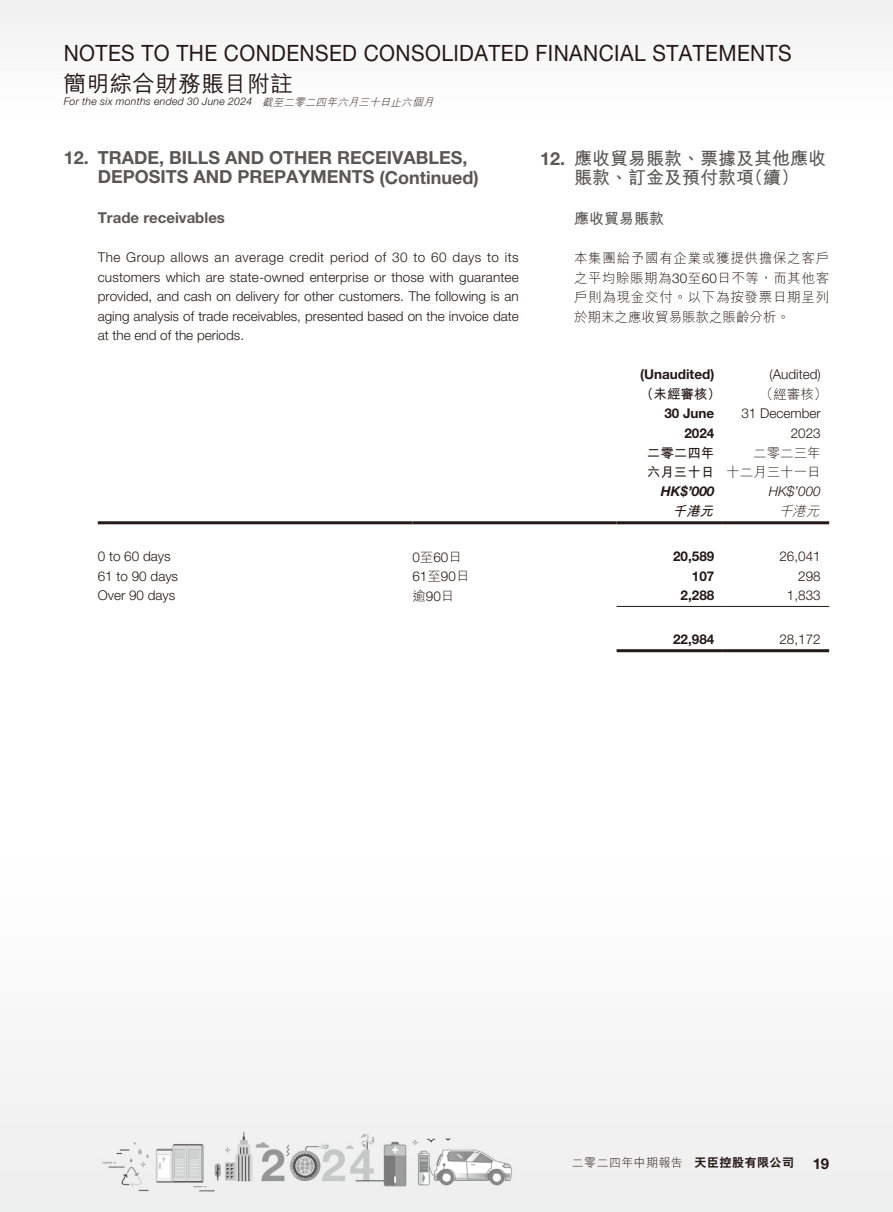
<style>
.page{position:relative;width:893px;height:1212px;background:#fff}
.page>*{position:absolute;margin:0;border:0;box-sizing:border-box;transform-origin:0 0}
.t1{font:22.5px "Helvetica Neue LT Std";letter-spacing:.02em;color:#231916;scale:.93 1}
.t2{font:22.5px "M Hei HK Medium E Ten B5 H";letter-spacing:.02em;color:#231916}
.t3{font:700 18px/19.5px "Helvetica Neue LT Std";color:#595857}
.t4{font:18px/19.5px "M Hei HK Bold E Ten B5 H";color:#595857;text-align:center}
.t5{font:700 15px "Helvetica Neue LT Std";color:#595857}
.t6{font:15px "M Hei HK Bold E Ten B5 H";color:#595857}
.t7{font:700 15px "Helvetica Neue LT Std";color:#231916}
.t8{font:300 13.5px/19.5px "Helvetica Neue LT Std";color:#231916;text-align:justify}
.t9{font:13.5px/19.5px "M Hei HK Light E Ten B5 H";letter-spacing:.02em;color:#231916;text-align:justify}
.t10{font:700 13.5px/19.5px "Helvetica Neue LT Std";color:#231916;text-align:right}
.t11{font:13.5px/19.5px "M Hei HK Bold E Ten B5 H";color:#231916}
.t12{font:13.5px/19.5px "M Hei HK Light E Ten B5 H";color:#231916;text-align:right}
.t13{font:italic 700 13.5px "Helvetica Neue LT Std";color:#231916}
.t14{font:italic 300 13.5px "Helvetica Neue LT Std";color:#231916}
.t15{font:italic 13.5px "M Hei HK Bold E Ten B5 H";color:#231916}
.t16{font:italic 13.5px "M Hei HK Light E Ten B5 H";color:#231916}
.t17{font:12px "M Hei HK Light E Ten B5 H";letter-spacing:.03em;color:#231916}
.t18{font:italic 300 10.5px "Helvetica Neue LT Std";letter-spacing:.02em;color:#231916}
.s1{font-family:"M Hei HK Light E Ten B5 H";font-weight:400}
.s2{font-family:"Helvetica Neue LT Std";font-weight:700}
.s3{font-family:"Helvetica Neue LT Std";font-weight:300}
.s4{font-family:"C Hei 2 HK Xbold E Ten B5 H"}
</style>
<div class="page">
<img style="left:0;top:0;width:893px;height:1212px">
<hr style="left:98px;top:521px;width:314px;height:3px;background:#231916">
<hr style="left:412px;top:521px;width:205px;height:3px;background:#231916">
<hr style="left:617px;top:521px;width:106px;height:3px;background:#231916">
<hr style="left:723px;top:521px;width:106px;height:3px;background:#231916">
<hr style="left:617px;top:606px;width:106px;height:1px;background:#231916">
<hr style="left:723px;top:606px;width:106px;height:1px;background:#231916">
<hr style="left:617px;top:649px;width:106px;height:3px;background:#231916">
<hr style="left:723px;top:649px;width:106px;height:3px;background:#231916">
<h1 class="t1" style="left:64px;top:45px;width:784px">NOTES TO THE CONDENSED CONSOLIDATED FINANCIAL STATEMENTS</h1>
<h1 class="t2" style="left:64px;top:75px;width:231px">簡明綜合財務賬目附註</h1>
<p class="t18" style="left:64px;top:98px;width:374px">For the six months ended 30 June 2024 <span class="s1">截至二零二四年六月三十日止六個月</span></p>
<h2 class="t3" style="left:98px;top:149px;width:383px;text-indent:-34px">12. TRADE, BILLS AND OTHER RECEIVABLES,<br>DEPOSITS AND PREPAYMENTS (Continued)</h2>
<p class="t5" style="left:98px;top:212px;width:129px">Trade receivables</p>
<p class="t8" style="left:98px;top:249px;width:422px">The Group allows an average credit period of 30 to 60 days to its customers which are state-owned enterprise or those with guarantee provided, and cash on delivery for other customers. The following is an aging analysis of trade receivables, presented based on the invoice date at the end of the periods.</p>
<h2 class="t4" style="left:540px;top:151px;width:288px"><span class="s2">12.</span> 應收貿易賬款、票據及其他應收賬款、訂金及預付款項（續）</h2>
<p class="t6" style="left:574px;top:212px;width:91px">應收貿易賬款</p>
<p class="t9" style="left:574px;top:250px;width:257px">本集團給予國有企業或獲提供擔保之客戶之平均賒賬期為<span class="s3">30</span>至<span class="s3">60</span>日不等，而其他客戶則為現金交付。以下為按發票日期呈列於期末之應收貿易賬款之賬齡分析。</p>
<p class="t10" style="left:640px;top:366px;width:76px">(Unaudited)</p>
<p class="t8" style="left:769px;top:366px;width:53px">(Audited)</p>
<p class="t11" style="left:640px;top:386px;width:82px">（未經審核）</p>
<p class="t9" style="left:760px;top:386px;width:69px">（經審核）</p>
<p class="t10" style="left:664px;top:405px;width:52px">30 June<br>2024</p>
<p class="t8" style="left:741px;top:405px;width:81px;text-align:right">31 December<br>2023</p>
<p class="t11" style="left:647px;top:445px;width:69px">二零二四年六月三十日</p>
<p class="t12" style="left:726px;top:445px;width:96px">二零二三年<br>十二月三十一日</p>
<p class="t13" style="left:661px;top:486px;width:55px">HK$’000</p>
<p class="t14" style="left:769px;top:486px;width:54px">HK$’000</p>
<p class="t15" style="left:672px;top:506px;width:45px">千港元</p>
<p class="t16" style="left:779px;top:506px;width:46px">千港元</p>
<p class="t8" style="left:98px;top:548px;width:74px">0 to 60 days</p>
<p class="t8" style="left:412px;top:549px;width:51px">0<span class="s1">至</span>60<span class="s1">日</span></p>
<p class="t10" style="left:673px;top:548px;width:43px">20,589</p>
<p class="t8" style="left:779px;top:548px;width:43px">26,041</p>
<p class="t8" style="left:98px;top:568px;width:82px">61 to 90 days</p>
<p class="t8" style="left:412px;top:568px;width:59px">61<span class="s1">至</span>90<span class="s1">日</span></p>
<p class="t10" style="left:692px;top:567px;width:24px">107</p>
<p class="t8" style="left:798px;top:568px;width:24px">298</p>
<p class="t8" style="left:98px;top:587px;width:79px">Over 90 days</p>
<p class="t9" style="left:412px;top:588px;width:44px">逾<span class="s3">90</span>日</p>
<p class="t10" style="left:681px;top:587px;width:35px">2,288</p>
<p class="t8" style="left:787px;top:587px;width:35px">1,833</p>
<p class="t10" style="left:673px;top:630px;width:43px">22,984</p>
<p class="t8" style="left:779px;top:631px;width:43px">28,172</p>
<p class="t17" style="left:572px;top:1158px;width:224px">二零二四年中期報告 <span class="s4">天臣控股有限公司</span></p>
<p class="t7" style="left:813px;top:1158px;width:18px">19</p>
</div>
